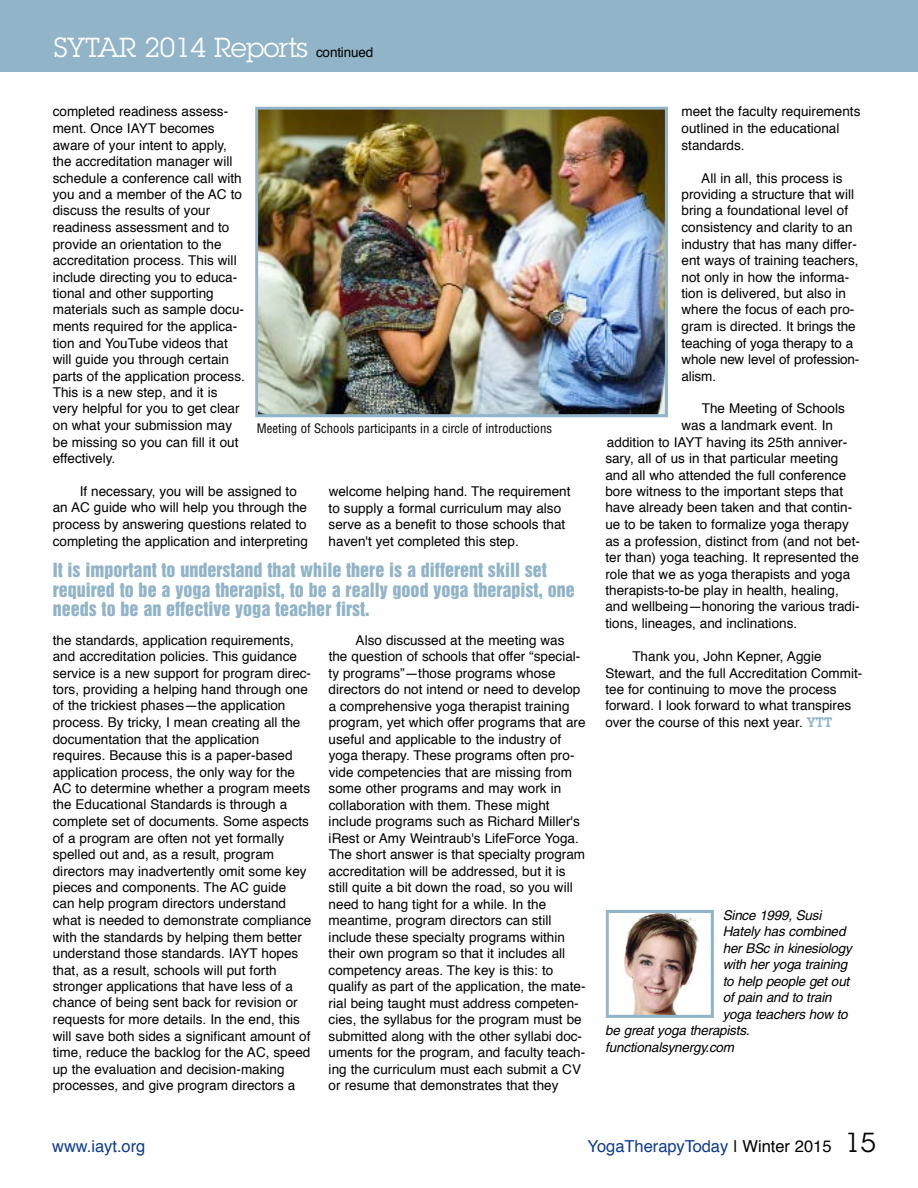
<style>
.page{position:relative;width:918px;height:1188px;background:#fff}
.page>*{position:absolute;margin:0;border:0;box-sizing:border-box;transform-origin:0 0}
.t1{font:27px "Lubalin Graph";letter-spacing:-.015em;color:#fff}
.t2{font:18px/19.5px "Helvetica Inserat";color:#91b4c8}
.t3{font:16.5px "Helvetica";color:#0d3a90}
.t4{font:13.5px/16.5px "Helvetica";color:#000}
.t5{font:italic 13.5px "Helvetica";letter-spacing:-.02em;color:#000}
.t6{font:condensed 12.75px "Helvetica";color:#000}
.s1{font-family:"Helvetica";font-size:13.5px;color:#000}
.s2{font-family:"Lubalin Graph";font-weight:600;color:#91b4c8}
.s3{color:#000}
.s4{font-family:"Lubalin Graph";font-size:27px;color:#000}
</style>
<div class="page">
<img style="left:606px;top:910px;width:108px;height:108px">
<div style="left:0;top:0;width:918px;height:71px;background:#91b4c8"></div>
<img style="left:255px;top:107px;width:413px;height:310px">
<h1 class="t1" style="left:54px;top:31px;width:321px">S Y TAR 2014 Reports <span class="s1">c o n tin u e d</span></h1>
<p class="t4" style="left:53px;top:105px;width:194px">completed readiness assess&shy;ment. Once IAYT becomes aware of your intent to apply, the accreditation manager will schedule a conference call with you and a member of the AC to discuss the results of your readiness assessment and to provide an orientation to the accreditation process. This will include directing you to educa&shy;tional and other supporting materials such as sample docu&shy;ments required for the applica&shy;tion and YouTube videos that will guide you through certain parts of the application process.<br>This is a new step, and it is very helpful for you to get clear on what your submission may be missing so you can fill it out effectively.</p>
<p class="t4" style="left:53px;top:484px;width:257px;text-indent:27px">If necessary, you will be assigned to an AC guide who will help you through the process by answering questions related to completing the application and interpreting</p>
<p class="t6" style="left:257px;top:420px;width:297px">Meeting of Schools participants in a circle of introductions</p>
<p class="t4" style="left:329px;top:484px;width:243px">welcome helping hand. The requirement to supply a formal curriculum may also serve as a benefit to those schools that haven't yet completed this step.</p>
<h2 class="t2" style="left:53px;top:560px;width:524px">It is important to understand that while there is a different skill set required to be a yoga therapist, to be a really good yoga therapist, one needs to be an effective yoga teacher first.</h2>
<p class="t4" style="left:53px;top:633px;width:260px">the standards, application requirements, and accreditation policies. This guidance service is a new support for program direc&shy;tors, providing a helping hand through one of the trickiest phases—the application process. By tricky, I mean creating all the documentation that the application requires. Because this is a paper-based application process, the only way for the AC to determine whether a program meets the Educational Standards is through a complete set of documents. Some aspects of a program are often not yet formally spelled out and, as a result, program directors may inadvertently omit some key pieces and components. The AC guide can help program directors understand what is needed to demonstrate compliance with the standards by helping them better understand those standards. IAYT hopes that, as a result, schools will put forth stronger applications that have less of a chance of being sent back for revision or requests for more details. In the end, this will save both sides a significant amount of time, reduce the backlog for the AC, speed up the evaluation and decision-making processes, and give program directors a</p>
<p class="t4" style="left:329px;top:633px;width:258px;text-indent:27px">Also discussed at the meeting was the question of schools that offer “special&shy;ty programs”—those programs whose directors do not intend or need to develop a comprehensive yoga therapist training program, yet which offer programs that are useful and applicable to the industry of yoga therapy. These programs often pro&shy;vide competencies that are missing from some other programs and may work in collaboration with them. These might include programs such as Richard Miller's iRest or Amy Weintraub's LifeForce Yoga.<br>The short answer is that specialty program accreditation will be addressed, but it is still quite a bit down the road, so you will need to hang tight for a while. In the meantime, program directors can still include these specialty programs within their own program so that it includes all competency areas. The key is this: to qualify as part of the application, the mate&shy;rial being taught must address competen&shy;cies, the syllabus for the program must be submitted along with the other syllabi doc&shy;uments for the program, and faculty teach&shy;ing the curriculum must each submit a CV or resume that demonstrates that they</p>
<p class="t4" style="left:682px;top:105px;width:180px">meet the faculty requirements outlined in the educational standards.</p>
<p class="t4" style="left:681px;top:171px;width:179px;text-indent:20px">All in all, this process is providing a structure that will bring a foundational level of consistency and clarity to an industry that has many differ&shy;ent ways of training teachers, not only in how the informa&shy;tion is delivered, but also in where the focus of each pro&shy;gram is directed. It brings the teaching of yoga therapy to a whole new level of profession&shy;alism.</p>
<p class="t4" style="left:702px;top:402px;width:144px">The Meeting of Schools</p>
<p class="t4" style="left:682px;top:418px;width:153px">was a landmark event. In</p>
<p class="t4" style="left:607px;top:435px;width:242px">addition to IAYT having its 25th anniver-</p>
<p class="t4" style="left:605px;top:451px;width:234px">sary, all of us in that particular meeting</p>
<p class="t4" style="left:605px;top:468px;width:242px">and all who attended the full conference</p>
<p class="t4" style="left:605px;top:484px;width:239px">bore witness to the important steps that</p>
<p class="t4" style="left:605px;top:501px;width:248px">have already been taken and that contin-</p>
<p class="t4" style="left:605px;top:517px;width:245px">ue to be taken to formalize yoga therapy</p>
<p class="t4" style="left:605px;top:534px;width:256px">as a profession, distinct from (and not bet-</p>
<p class="t4" style="left:605px;top:550px;width:255px">ter than) yoga teaching. It represented the</p>
<p class="t4" style="left:605px;top:567px;width:246px">role that we as yoga therapists and yoga</p>
<p class="t4" style="left:605px;top:583px;width:235px">therapists-to-be play in health, healing,</p>
<p class="t4" style="left:605px;top:600px;width:256px">and wellbeing—honoring the various tradi-</p>
<p class="t4" style="left:605px;top:616px;width:193px">tions, lineages, and inclinations.</p>
<p class="t4" style="left:605px;top:649px;width:258px;text-indent:27px">Thank you, John Kepner, Aggie Stewart, and the full Accreditation Commit&shy;tee for continuing to move the process forward. I look forward to what transpires over the course of this next year. <span class="s2">YTT</span></p>
<p class="t5" style="left:723px;top:907px;width:100px">Since 1999, Susi</p>
<p class="t5" style="left:723px;top:924px;width:124px">Hately has combined</p>
<p class="t5" style="left:723px;top:940px;width:131px">her BSc in kinesiology</p>
<p class="t5" style="left:723px;top:957px;width:126px">with her yoga training</p>
<p class="t5" style="left:723px;top:973px;width:128px">to help people get out</p>
<p class="t5" style="left:723px;top:990px;width:111px">of pain and to train</p>
<p class="t5" style="left:723px;top:1006px;width:127px">yoga teachers how to</p>
<p class="t5" style="left:605px;top:1023px;width:146px">be great yoga therapists.</p>
<p class="t5" style="left:605px;top:1039px;width:130px">fu n c tio n a ls y n e rg y.c o m</p>
<p class="t3" style="left:52px;top:1139px;width:95px">w w w.ia y t.o rg</p>
<p class="t3" style="left:588px;top:1139px;width:290px">Yo g a T h e ra p y Today <span class="s3">| Winter 2015</span> <span class="s4">1 5</span></p>
</div>
